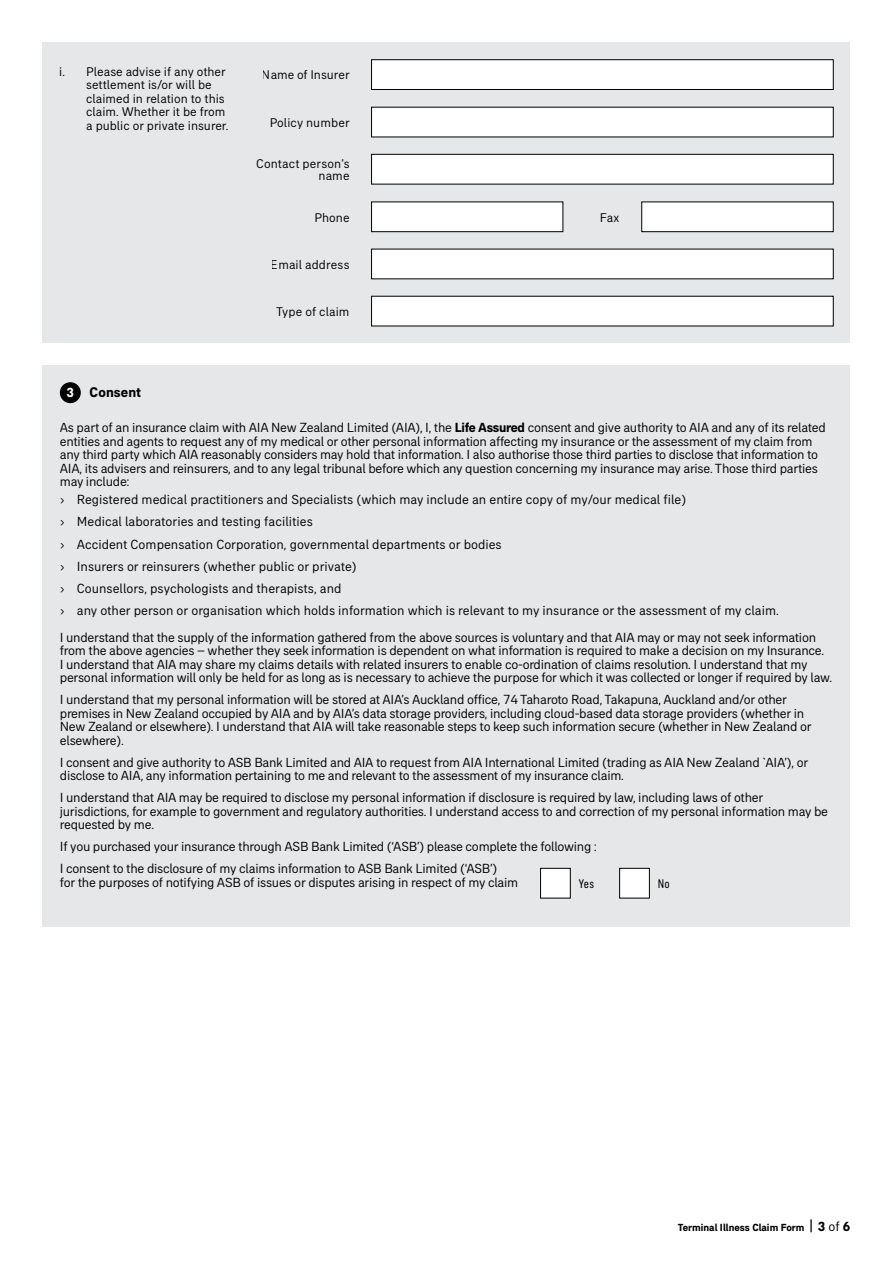
<style>
.page{position:relative;width:893px;height:1263px;background:#fff}
.page>*{position:absolute;margin:0;border:0;box-sizing:border-box;transform-origin:0 0}
.t1{font:700 14.25px "AIA Everest";letter-spacing:.005em;color:#000}
.t2{font:13.5px/13.5px "AIA Everest";letter-spacing:-.02em;color:#000}
.t3{font:13.5px/22.2px "AIA Everest";color:#000}
.t4{font:12.9px/13.5px "AIA Everest";color:#000}
.t5{font:condensed 12.75px "AIA Everest";color:#000}
.t6{font:700 10.5px "AIA Everest";color:#000}
.s1{font-size:13.5px;color:#fff}
.s2{font-weight:700}
.s3{font-size:15.75px}
.s4{font-size:13.5px}
.s5{font-weight:400;font-size:13.5px}
</style>
<div class="page">
<div style="left:43px;top:365px;width:807px;height:562px;background:#e6e7e8"></div>
<div style="left:42px;top:43px;width:808px;height:300px;background:#e6e7e8"></div>
<div style="left:372px;top:60px;width:461px;height:29px;background:#fff"></div>
<div style="left:371px;top:60px;width:462px;height:30px;border:1px solid #000"></div>
<div style="left:372px;top:107px;width:461px;height:30px;background:#fff"></div>
<div style="left:372px;top:154px;width:461px;height:30px;background:#fff"></div>
<div style="left:371px;top:154px;width:462px;height:30px;border:1px solid #000"></div>
<div style="left:372px;top:249px;width:461px;height:30px;background:#fff"></div>
<div style="left:372px;top:202px;width:191px;height:30px;background:#fff"></div>
<div style="left:371px;top:202px;width:192px;height:30px;border:1px solid #000"></div>
<div style="left:642px;top:202px;width:191px;height:30px;background:#fff"></div>
<div style="left:641px;top:202px;width:192px;height:30px;border:1px solid #000"></div>
<div style="left:372px;top:296px;width:461px;height:30px;background:#fff"></div>
<div style="left:60px;top:382px;width:21px;height:21px;background:#000;border-radius:50%"></div>
<div style="left:540px;top:868px;width:30px;height:30px;background:#fff"></div>
<div style="left:540px;top:868px;width:30px;height:30px;border:1px solid #000"></div>
<div style="left:620px;top:868px;width:29px;height:30px;background:#fff"></div>
<div style="left:619px;top:868px;width:31px;height:30px;border:1px solid #000"></div>
<p class="t4" style="left:86px;top:65px;width:144px;text-indent:-27px">i. Please advise if any other settlement is/or will be claimed in relation to this claim. Whether it be from a public or private insurer.</p>
<p class="t4" style="left:262px;top:68px;width:89px">Name of Insurer</p>
<p class="t4" style="left:269px;top:115px;width:82px">Policy number</p>
<p class="t4" style="left:256px;top:158px;width:95px;line-height:11.2px;text-align:right">Contact person’s name</p>
<p class="t4" style="left:314px;top:210px;width:37px">Phone</p>
<p class="t4" style="left:600px;top:210px;width:21px">Fax</p>
<p class="t4" style="left:271px;top:257px;width:80px">Email address</p>
<p class="t4" style="left:276px;top:305px;width:75px">Type of claim</p>
<p class="t1" style="left:67px;top:384px;width:76px"><span class="s1">3</span> Consent</p>
<p class="t2" style="left:60px;top:421px;width:767px">As part of an insurance claim with AIA New Zealand Limited (AIA), I, the <span class="s2">Life Assured</span> consent and give authority to AIA and any of its related entities and agents to request any of my medical or other personal information affecting my insurance or the assessment of my claim from any third party which AIA reasonably considers may hold that information. I also authorise those third parties to disclose that information to AIA, its advisers and reinsurers, and to any legal tribunal before which any question concerning my insurance may arise. Those third parties may include:</p>
<p class="t3" style="left:60px;top:488px;width:720px">› Registered medical practitioners and Specialists (which may include an entire copy of my/our medical file)<br>› Medical laboratories and testing facilities<br>› Accident Compensation Corporation, governmental departments or bodies<br>› Insurers or reinsurers (whether public or private)<br>› Counsellors, psychologists and therapists, and<br>› any other person or organisation which holds information which is relevant to my insurance or the assessment of my claim.</p>
<p class="t2" style="left:60px;top:630px;width:774px">I understand that the supply of the information gathered from the above sources is voluntary and that AIA may or may not seek information from the above agencies – whether they seek information is dependent on what information is required to make a decision on my Insurance.<br>I understand that AIA may share my claims details with related insurers to enable co-ordination of claims resolution. I understand that my personal information will only be held for as long as is necessary to achieve the purpose for which it was collected or longer if required by law.</p>
<p class="t2" style="left:60px;top:693px;width:753px">I understand that my personal information will be stored at AIA’s Auckland office, 74 Taharoto Road, Takapuna, Auckland and/or other premises in New Zealand occupied by AIA and by AIA’s data storage providers, including cloud-based data storage providers (whether in New Zealand or elsewhere). I understand that AIA will take reasonable steps to keep such information secure (whether in New Zealand or elsewhere).</p>
<p class="t2" style="left:60px;top:755px;width:750px">I consent and give authority to ASB Bank Limited and AIA to request from AIA International Limited (trading as AIA New Zealand `AIA’), or disclose to AIA, any information pertaining to me and relevant to the assessment of my insurance claim.</p>
<p class="t2" style="left:60px;top:791px;width:770px">I understand that AIA may be required to disclose my personal information if disclosure is required by law, including laws of other jurisdictions, for example to government and regulatory authorities. I understand access to and correction of my personal information may be requested by me.</p>
<p class="t2" style="left:60px;top:835px;width:539px;line-height:22px">If you purchased your insurance through ASB Bank Limited (‘ASB’) please complete the following :<br>I consent to the disclosure of my claims information to ASB Bank Limited (‘ASB’)</p>
<p class="t2" style="left:60px;top:875px;width:460px">for the purposes of notifying ASB of issues or disputes arising in respect of my claim</p>
<p class="t5" style="left:579px;top:876px;width:17px">Yes</p>
<p class="t5" style="left:658px;top:876px;width:14px">No</p>
<p class="t6" style="left:678px;top:1221px;width:174px">Terminal Illness Claim Form <span class="s3">|</span> <span class="s4">3</span> <span class="s5">of</span> <span class="s4">6</span></p>
</div>
